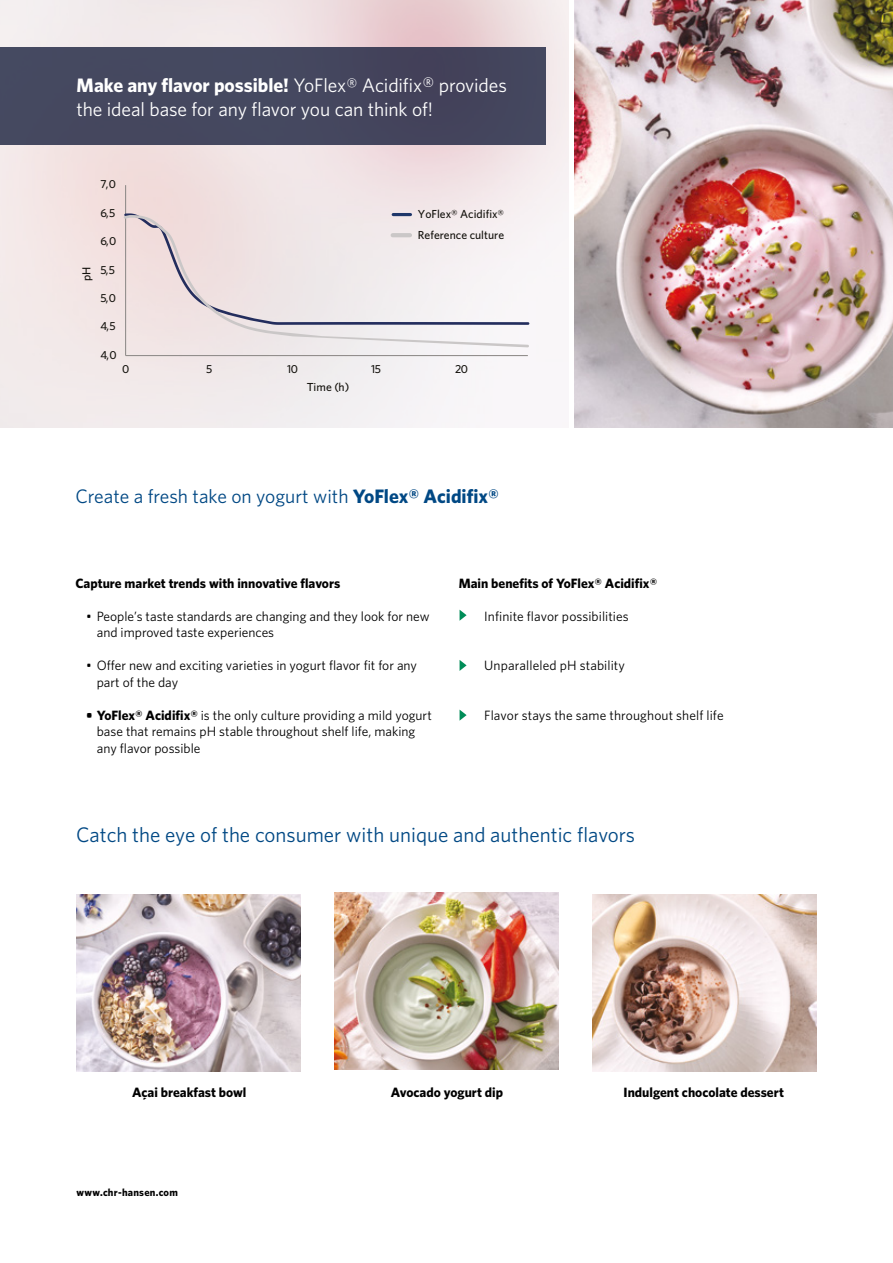
<style>
.page{position:relative;width:893px;height:1263px;background:#fff}
.page>*{position:absolute;margin:0;border:0;box-sizing:border-box;transform-origin:0 0}
.t1{font:21px "Whitney";color:#004884}
.t2{font:19.5px/24px "Whitney";letter-spacing:-.01em;color:#fff}
.t3{font:19.5px "Whitney";color:#004884}
.t4{font:13.5px/16.5px "Whitney";color:#000}
.t5{font:700 13.5px "Whitney";color:#000}
.t6{font:500 11.7px "Whitney";color:#13110c}
.t7{font:700 10.5px "Whitney";letter-spacing:.02em;color:#000}
.s1{font-weight:700}
.s2{font-size:21px}
</style>
<div class="page">
<img style="left:574px;top:0;width:319px;height:427px">
<div style="left:0;top:47px;width:546px;height:98px;background:#45485f"></div>
<hr style="left:125px;top:185px;width:1px;height:171px;background:#8f8b89">
<hr style="left:126px;top:355px;width:402px;height:1px;background:#8f8b89">
<svg style="left:124px;top:215px;width:405px;height:132px;fill:#f0e8e9"></svg>
<hr style="left:393px;top:233px;width:17px;height:4px;background:#cac7c7">
<hr style="left:393px;top:213px;width:17px;height:3px;background:#1f376a">
<img style="left:77px;top:894px;width:224px;height:177px">
<img style="left:334px;top:892px;width:225px;height:178px">
<img style="left:592px;top:894px;width:224px;height:177px">
<svg style="left:460px;top:610px;width:7px;height:11px"></svg>
<svg style="left:460px;top:660px;width:7px;height:11px"></svg>
<svg style="left:460px;top:710px;width:7px;height:11px"></svg>
<h2 class="t2" style="left:77px;top:73px;width:432px"><span class="s1">Make any flavor possible!</span> YoFlex® Acidifix<span class="s2">®</span> provides the ideal base for any flavor you can think of!</h2>
<p class="t6" style="left:79px;top:281px;width:16px;rotate:-90deg">pH</p>
<p class="t6" style="left:100px;top:177px;width:17px">7,0</p>
<p class="t6" style="left:100px;top:205px;width:17px">6,5</p>
<p class="t6" style="left:100px;top:233px;width:18px">6,0</p>
<p class="t6" style="left:100px;top:262px;width:16px">5,5</p>
<p class="t6" style="left:100px;top:290px;width:17px">5,0</p>
<p class="t6" style="left:100px;top:318px;width:17px">4,5</p>
<p class="t6" style="left:100px;top:347px;width:18px">4,0</p>
<p class="t6" style="left:418px;top:206px;width:88px">YoFlex® Acidifix®</p>
<p class="t6" style="left:418px;top:227px;width:88px">Reference culture</p>
<p class="t6" style="left:122px;top:362px;width:9px">0</p>
<p class="t6" style="left:206px;top:362px;width:8px">5</p>
<p class="t6" style="left:287px;top:362px;width:12px">10</p>
<p class="t6" style="left:371px;top:362px;width:11px">15</p>
<p class="t6" style="left:455px;top:362px;width:14px">20</p>
<p class="t6" style="left:307px;top:379px;width:44px">Time (h)</p>
<h2 class="t3" style="left:76px;top:483px;width:425px">Create a fresh take on yogurt with <span class="s1">YoFlex® Acidifix®</span></h2>
<p class="t5" style="left:76px;top:574px;width:266px">Capture market trends with innovative flavors</p>
<p class="t4" style="left:97px;top:607px;width:334px;text-indent:-11px">• People’s taste standards are changing and they look for new and improved taste experiences</p>
<p class="t4" style="left:97px;top:657px;width:322px;text-indent:-11px">• Offer new and exciting varieties in yogurt flavor fit for any part of the day</p>
<p class="t4" style="left:97px;top:706px;width:337px;text-indent:-11px"><span class="s1">• YoFlex® Acidifix®</span> is the only culture providing a mild yogurt base that remains pH stable throughout shelf life, making any flavor possible</p>
<p class="t5" style="left:459px;top:574px;width:200px">Main benefits of YoFlex® Acidifix®</p>
<p class="t4" style="left:484px;top:607px;width:146px">Infinite flavor possibilities</p>
<p class="t4" style="left:484px;top:657px;width:142px">Unparalleled pH stability</p>
<p class="t4" style="left:484px;top:706px;width:241px">Flavor stays the same throughout shelf life</p>
<h1 class="t1" style="left:76px;top:820px;width:560px">Catch the eye of the consumer with unique and authentic flavors</h1>
<p class="t5" style="left:132px;top:1083px;width:116px">Açai breakfast bowl</p>
<p class="t5" style="left:391px;top:1083px;width:114px">Avocado yogurt dip</p>
<p class="t5" style="left:624px;top:1083px;width:162px">Indulgent chocolate dessert</p>
<p class="t7" style="left:77px;top:1185px;width:103px">www.chr-hansen.com</p>
</div>
